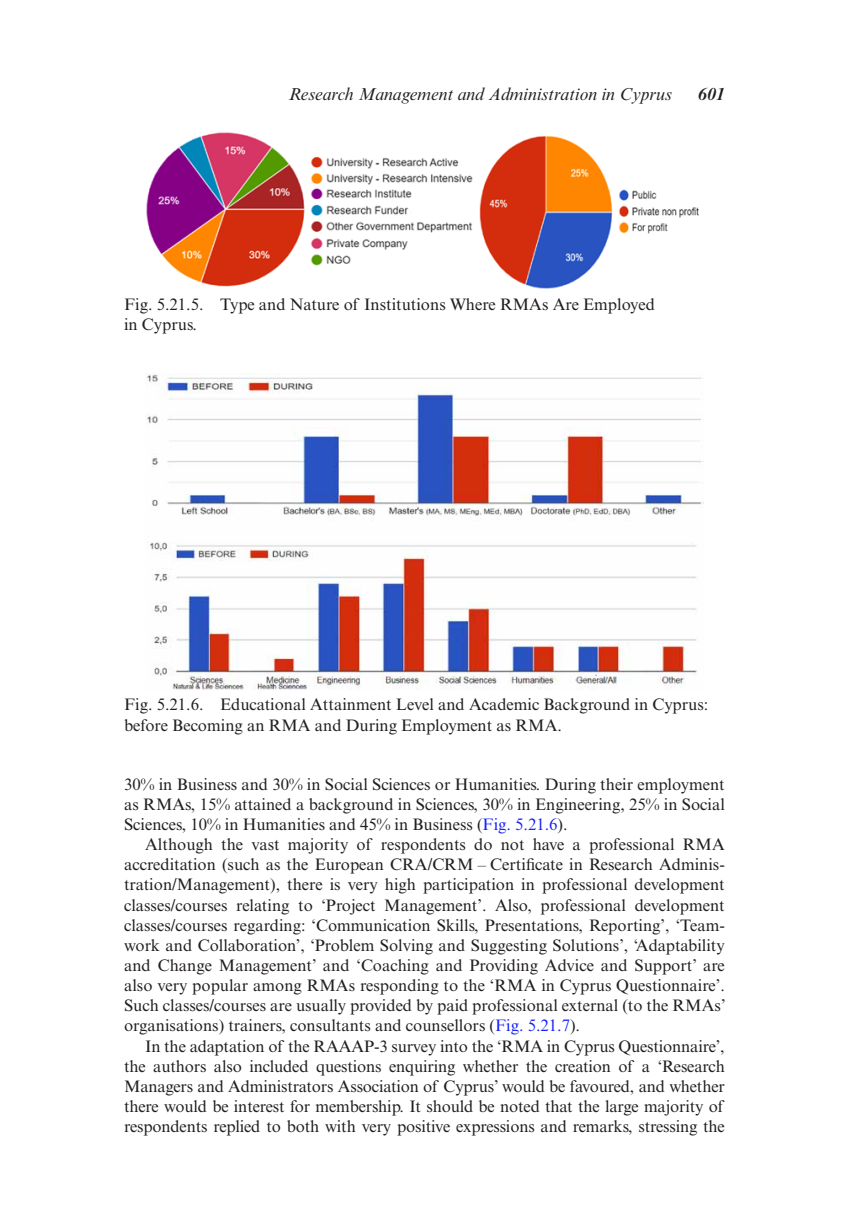
<style>
.page{position:relative;width:849px;height:1231px;background:#fff}
.page>*{position:absolute;margin:0;border:0;box-sizing:border-box;transform-origin:0 0}
.t1{font:italic 17.5px "Times New Roman MT Std";color:#231f20}
.t2{font:italic 700 17.5px "Times New Roman MT Std";color:#231f20}
.chapter_textind{font:16.62px/20.1px "Times New Roman MT Std";color:#231f20;text-align:justify}
.figure_caption{font:16.62px/20.1px "Times New Roman MT Std";color:#231f20}
.s1{color:#1922fb}
</style>
<div class="page">
<img style="left:146px;top:373px;width:556px;height:317px">
<img style="left:146px;top:132px;width:553px;height:157px">
<p class="t1" style="left:288px;top:84px;width:385px">Research Management and Administration in Cyprus</p>
<p class="t2" style="left:698px;top:83px;width:28px">601</p>
<p class="figure_caption" style="left:124px;top:294px;width:532px">Fig. 5.21.5. Type and Nature of Institutions Where RMAs Are Employed in Cyprus.</p>
<p class="figure_caption" style="left:124px;top:694px;width:585px">Fig. 5.21.6. Educational Attainment Level and Academic Background in Cyprus: before Becoming an RMA and During Employment as RMA.</p>
<p class="chapter_textind" style="left:124px;top:774px;width:602px">30% in Business and 30% in Social Sciences or Humanities. During their employment as RMAs, 15% attained a background in Sciences, 30% in Engineering, 25% in Social Sciences, 10% in Humanities and 45% in Business (<span class="s1">Fig. 5.21.6</span>).</p>
<p class="chapter_textind" style="left:124px;top:834px;width:602px;text-indent:21px">Although the vast majority of respondents do not have a professional RMA accreditation (such as the European CRA/CRM – Certificate in Research Adminis&shy;tration/Management), there is very high participation in professional development classes/courses relating to ‘Project Management’. Also, professional development classes/courses regarding: ‘Communication Skills, Presentations, Reporting’, ‘Team&shy;work and Collaboration’, ‘Problem Solving and Suggesting Solutions’, ‘Adaptability and Change Management’ and ‘Coaching and Providing Advice and Support’ are also very popular among RMAs responding to the ‘RMA in Cyprus Questionnaire’.<br>Such classes/courses are usually provided by paid professional external (to the RMAs’ organisations) trainers, consultants and counsellors (<span class="s1">Fig. 5.21.7</span>).</p>
<p class="chapter_textind" style="left:124px;top:1035px;width:602px;text-indent:21px">In the adaptation of the RAAAP-3 survey into the ‘RMA in Cyprus Questionnaire’, the authors also included questions enquiring whether the creation of a ‘Research Managers and Administrators Association of Cyprus’ would be favoured, and whether there would be interest for membership. It should be noted that the large majority of respondents replied to both with very positive expressions and remarks, stressing the</p>
</div>
